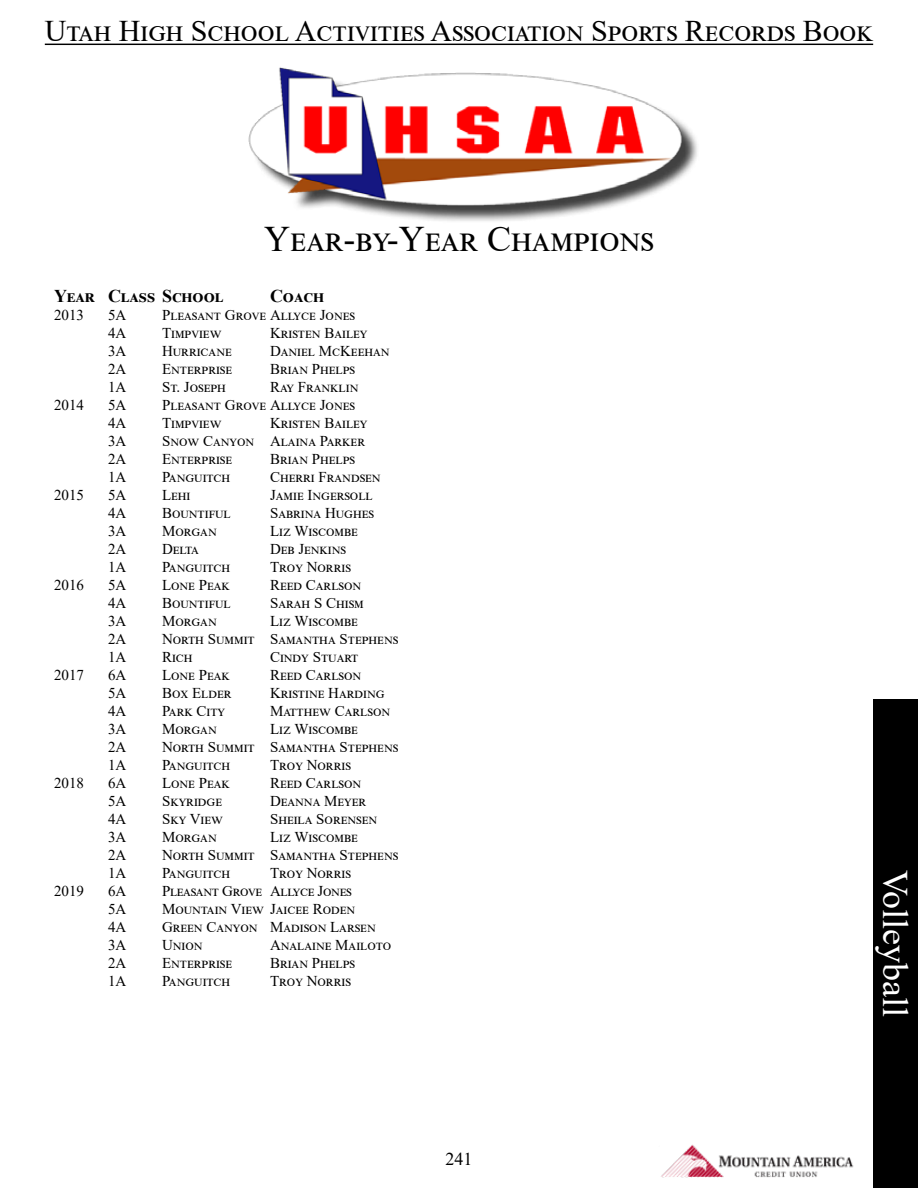
<style>
.page{position:relative;width:918px;height:1188px;background:#fff}
.page>*{position:absolute;margin:0;border:0;box-sizing:border-box;transform-origin:0 0}
.t1{font:36px "Times New Roman";color:#000}
.t2{font:36px "Times New Roman";color:#fff}
.t3{font:30px "Times New Roman";color:#000}
.t4{font:700 18px "Times New Roman";color:#000}
.t5{font:18px "Times New Roman";color:#000}
.t6{font:15px "Times New Roman";color:#000}
.t7{font:15px "Times New Roman";letter-spacing:-.02em;color:#000}
</style>
<div class="page">
<hr style="left:45px;top:44px;width:828px;height:1px;background:#000">
<div style="left:252px;top:71px;width:448px;height:153px;background:#000;opacity:.75"></div>
<img style="left:248px;top:67px;width:440px;height:151px">
<img style="left:661px;top:1144px;width:193px;height:34px">
<div style="left:873px;top:699px;width:45px;height:489px;background:#000"></div>
<h2 class="t3" style="left:45px;top:10px;width:830px">Utah High School Activities Association Sports Records Book</h2>
<h1 class="t1" style="left:264px;top:213px;width:391px">Year-by-Year Champions</h1>
<p class="t4" style="left:54px;top:283px;width:171px">Year Class School</p>
<p class="t4" style="left:270px;top:283px;width:56px">Coach</p>
<p class="t6" style="left:54px;top:304px;width:31px">2013</p>
<p class="t6" style="left:108px;top:304px;width:20px">5A</p>
<p class="t6" style="left:162px;top:304px;width:194px">Pleasant Grove Allyce Jones</p>
<p class="t6" style="left:108px;top:322px;width:20px">4A</p>
<p class="t6" style="left:162px;top:322px;width:61px">Timpview</p>
<p class="t6" style="left:270px;top:322px;width:99px">Kristen Bailey</p>
<p class="t6" style="left:108px;top:340px;width:20px">3A</p>
<p class="t6" style="left:162px;top:340px;width:71px">Hurricane</p>
<p class="t6" style="left:270px;top:340px;width:121px">Daniel McKeehan</p>
<p class="t6" style="left:108px;top:358px;width:20px">2A</p>
<p class="t6" style="left:162px;top:358px;width:72px">Enterprise</p>
<p class="t6" style="left:270px;top:358px;width:87px">Brian Phelps</p>
<p class="t6" style="left:108px;top:376px;width:20px">1A</p>
<p class="t6" style="left:162px;top:376px;width:66px">St. Joseph</p>
<p class="t6" style="left:270px;top:376px;width:90px">Ray Franklin</p>
<p class="t6" style="left:54px;top:394px;width:31px">2014</p>
<p class="t6" style="left:108px;top:394px;width:20px">5A</p>
<p class="t6" style="left:162px;top:394px;width:194px">Pleasant Grove Allyce Jones</p>
<p class="t6" style="left:108px;top:412px;width:20px">4A</p>
<p class="t6" style="left:162px;top:412px;width:61px">Timpview</p>
<p class="t6" style="left:270px;top:412px;width:99px">Kristen Bailey</p>
<p class="t6" style="left:108px;top:430px;width:20px">3A</p>
<p class="t6" style="left:162px;top:430px;width:205px">Snow Canyon Alaina Parker</p>
<p class="t6" style="left:108px;top:448px;width:20px">2A</p>
<p class="t6" style="left:162px;top:448px;width:72px">Enterprise</p>
<p class="t6" style="left:270px;top:448px;width:87px">Brian Phelps</p>
<p class="t6" style="left:108px;top:466px;width:20px">1A</p>
<p class="t6" style="left:162px;top:466px;width:70px">Panguitch</p>
<p class="t6" style="left:270px;top:466px;width:112px">Cherri Frandsen</p>
<p class="t6" style="left:54px;top:484px;width:31px">2015</p>
<p class="t6" style="left:108px;top:484px;width:20px">5A</p>
<p class="t6" style="left:162px;top:484px;width:30px">Lehi</p>
<p class="t6" style="left:270px;top:484px;width:104px">Jamie Ingersoll</p>
<p class="t6" style="left:108px;top:502px;width:20px">4A</p>
<p class="t6" style="left:162px;top:502px;width:70px">Bountiful</p>
<p class="t6" style="left:270px;top:502px;width:106px">Sabrina Hughes</p>
<p class="t6" style="left:108px;top:520px;width:20px">3A</p>
<p class="t6" style="left:162px;top:520px;width:56px">Morgan</p>
<p class="t6" style="left:270px;top:520px;width:89px">Liz Wiscombe</p>
<p class="t6" style="left:108px;top:538px;width:20px">2A</p>
<p class="t6" style="left:162px;top:538px;width:39px">Delta</p>
<p class="t6" style="left:270px;top:538px;width:78px">Deb Jenkins</p>
<p class="t6" style="left:108px;top:556px;width:20px">1A</p>
<p class="t6" style="left:162px;top:556px;width:70px">Panguitch</p>
<p class="t6" style="left:270px;top:556px;width:82px">Troy Norris</p>
<p class="t6" style="left:54px;top:574px;width:31px">2016</p>
<p class="t6" style="left:108px;top:574px;width:20px">5A</p>
<p class="t6" style="left:162px;top:574px;width:69px">Lone Peak</p>
<p class="t6" style="left:270px;top:574px;width:93px">Reed Carlson</p>
<p class="t6" style="left:108px;top:592px;width:20px">4A</p>
<p class="t6" style="left:162px;top:592px;width:70px">Bountiful</p>
<p class="t6" style="left:270px;top:592px;width:95px">Sarah S Chism</p>
<p class="t6" style="left:108px;top:610px;width:20px">3A</p>
<p class="t6" style="left:162px;top:610px;width:56px">Morgan</p>
<p class="t6" style="left:270px;top:610px;width:89px">Liz Wiscombe</p>
<p class="t6" style="left:108px;top:628px;width:20px">2A</p>
<p class="t6" style="left:162px;top:628px;width:238px">North Summit Samantha Stephens</p>
<p class="t6" style="left:108px;top:646px;width:20px">1A</p>
<p class="t6" style="left:162px;top:646px;width:32px">Rich</p>
<p class="t6" style="left:270px;top:646px;width:90px">Cindy Stuart</p>
<p class="t6" style="left:54px;top:664px;width:31px">2017</p>
<p class="t6" style="left:108px;top:664px;width:20px">6A</p>
<p class="t6" style="left:162px;top:664px;width:69px">Lone Peak</p>
<p class="t6" style="left:270px;top:664px;width:93px">Reed Carlson</p>
<p class="t6" style="left:108px;top:682px;width:20px">5A</p>
<p class="t6" style="left:162px;top:682px;width:71px">Box Elder</p>
<p class="t6" style="left:270px;top:682px;width:116px">Kristine Harding</p>
<p class="t6" style="left:108px;top:700px;width:20px">4A</p>
<p class="t6" style="left:162px;top:700px;width:65px">Park City</p>
<p class="t6" style="left:270px;top:700px;width:122px">Matthew Carlson</p>
<p class="t6" style="left:108px;top:718px;width:20px">3A</p>
<p class="t6" style="left:162px;top:718px;width:56px">Morgan</p>
<p class="t6" style="left:270px;top:718px;width:89px">Liz Wiscombe</p>
<p class="t6" style="left:108px;top:736px;width:20px">2A</p>
<p class="t6" style="left:162px;top:736px;width:238px">North Summit Samantha Stephens</p>
<p class="t6" style="left:108px;top:754px;width:20px">1A</p>
<p class="t6" style="left:162px;top:754px;width:70px">Panguitch</p>
<p class="t6" style="left:270px;top:754px;width:82px">Troy Norris</p>
<p class="t6" style="left:54px;top:772px;width:31px">2018</p>
<p class="t6" style="left:108px;top:772px;width:20px">6A</p>
<p class="t6" style="left:162px;top:772px;width:69px">Lone Peak</p>
<p class="t6" style="left:270px;top:772px;width:93px">Reed Carlson</p>
<p class="t6" style="left:108px;top:790px;width:20px">5A</p>
<p class="t6" style="left:162px;top:790px;width:62px">Skyridge</p>
<p class="t6" style="left:270px;top:790px;width:98px">Deanna Meyer</p>
<p class="t6" style="left:108px;top:808px;width:20px">4A</p>
<p class="t6" style="left:162px;top:808px;width:63px">Sky View</p>
<p class="t6" style="left:270px;top:808px;width:109px">Sheila Sorensen</p>
<p class="t6" style="left:108px;top:826px;width:20px">3A</p>
<p class="t6" style="left:162px;top:826px;width:56px">Morgan</p>
<p class="t6" style="left:270px;top:826px;width:89px">Liz Wiscombe</p>
<p class="t6" style="left:108px;top:844px;width:20px">2A</p>
<p class="t6" style="left:162px;top:844px;width:238px">North Summit Samantha Stephens</p>
<p class="t6" style="left:108px;top:862px;width:20px">1A</p>
<p class="t6" style="left:162px;top:862px;width:70px">Panguitch</p>
<p class="t6" style="left:270px;top:862px;width:82px">Troy Norris</p>
<p class="t6" style="left:54px;top:880px;width:31px">2019</p>
<p class="t6" style="left:108px;top:880px;width:20px">6A</p>
<p class="t7" style="left:162px;top:880px;width:191px">Pleasant Grove Allyce Jones</p>
<p class="t6" style="left:108px;top:898px;width:20px">5A</p>
<p class="t6" style="left:162px;top:898px;width:195px">Mountain View Jaicee Roden</p>
<p class="t6" style="left:108px;top:916px;width:20px">4A</p>
<p class="t6" style="left:162px;top:916px;width:215px">Green Canyon Madison Larsen</p>
<p class="t6" style="left:108px;top:934px;width:20px">3A</p>
<p class="t6" style="left:162px;top:934px;width:42px">Union</p>
<p class="t6" style="left:270px;top:934px;width:123px">Analaine Mailoto</p>
<p class="t6" style="left:108px;top:952px;width:20px">2A</p>
<p class="t6" style="left:162px;top:952px;width:72px">Enterprise</p>
<p class="t6" style="left:270px;top:952px;width:87px">Brian Phelps</p>
<p class="t6" style="left:108px;top:970px;width:20px">1A</p>
<p class="t6" style="left:162px;top:970px;width:70px">Panguitch</p>
<p class="t6" style="left:270px;top:970px;width:82px">Troy Norris</p>
<p class="t5" style="left:446px;top:1146px;width:28px">241</p>
<h1 class="t2" style="left:920px;top:870px;width:149px;rotate:90deg">Volleyball</h1>
</div>
